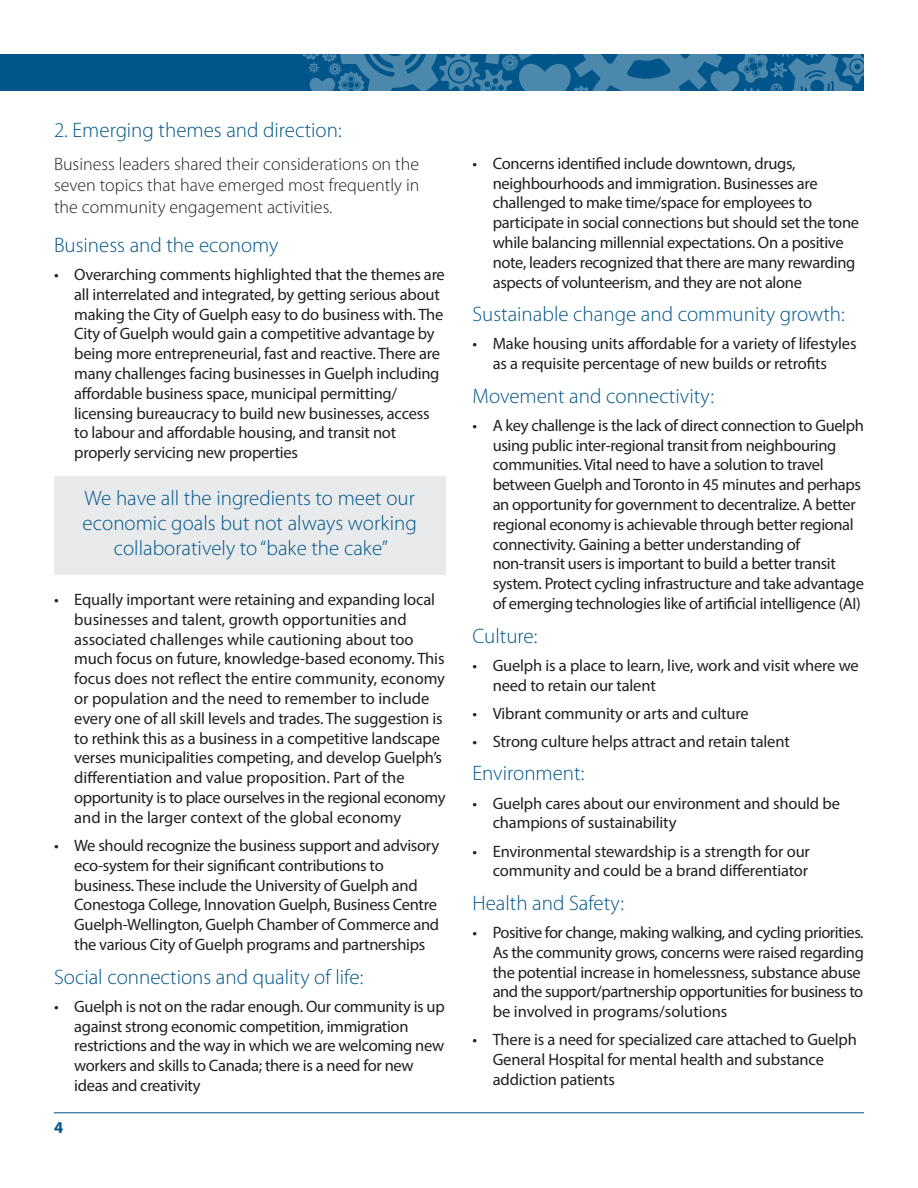
<style>
.page{position:relative;width:918px;height:1188px;background:#fff}
.page>*{position:absolute;margin:0;border:0;box-sizing:border-box;transform-origin:0 0}
.t1{font:300 21px/25.2px "Myriad Pro";color:#00568a;text-align:center}
.t2{font:300 18px/21.6px "Myriad Pro";color:#231f20;text-align:justify}
.t3{font:16.5px/19.8px "Myriad Pro";letter-spacing:-.02em;color:#231f20}
.t4{font:700 16.5px "Myriad Pro";color:#00568a}
</style>
<div class="page">
<hr style="left:54px;top:1112px;width:810px;height:1px;background:#00568a">
<div style="left:0;top:54px;width:864px;height:37px;background:#00568a"></div>
<svg style="left:302px;top:54px;width:562px;height:37px"></svg>
<div style="left:54px;top:476px;width:392px;height:98px;background:#e9eaeb"></div>
<p class="t1" style="left:54px;top:118px;width:289px">2. Emerging themes and direction:</p>
<p class="t2" style="left:54px;top:153px;width:367px">Business leaders shared their considerations on the seven topics that have emerged most frequently in the community engagement activities.</p>
<p class="t1" style="left:54px;top:233px;width:226px">Business and the economy</p>
<p class="t3" style="left:74px;top:264px;width:372px;text-indent:-20px">• Overarching comments highlighted that the themes are all interrelated and integrated, by getting serious about making the City of Guelph easy to do business with. The City of Guelph would gain a competitive advantage by being more entrepreneurial, fast and reactive. There are many challenges facing businesses in Guelph including affordable business space, municipal permitting/ licensing bureaucracy to build new businesses, access to labour and affordable housing, and transit not properly servicing new properties</p>
<p class="t1" style="left:83px;top:485px;width:336px">We have all the ingredients to meet our economic goals but not always working collaboratively to “bake the cake”</p>
<p class="t3" style="left:74px;top:589px;width:373px;text-indent:-20px">• Equally important were retaining and expanding local businesses and talent, growth opportunities and associated challenges while cautioning about too much focus on future, knowledge-based economy. This focus does not reflect the entire community, economy or population and the need to remember to include every one of all skill levels and trades. The suggestion is to rethink this as a business in a competitive landscape verses municipalities competing, and develop Guelph’s differentiation and value proposition. Part of the opportunity is to place ourselves in the regional economy and in the larger context of the global economy</p>
<p class="t3" style="left:74px;top:835px;width:366px;text-indent:-20px">• We should recognize the business support and advisory eco-system for their significant contributions to business. These include the University of Guelph and Conestoga College, Innovation Guelph, Business Centre Guelph-Wellington, Guelph Chamber of Commerce and the various City of Guelph programs and partnerships</p>
<p class="t1" style="left:54px;top:964px;width:311px">Social connections and quality of life:</p>
<p class="t3" style="left:74px;top:996px;width:372px;text-indent:-20px">• Guelph is not on the radar enough. Our community is up against strong economic competition, immigration restrictions and the way in which we are welcoming new workers and skills to Canada; there is a need for new ideas and creativity</p>
<p class="t4" style="left:54px;top:1117px;width:11px">4</p>
<p class="t3" style="left:493px;top:153px;width:368px;text-indent:-20px">• Concerns identified include downtown, drugs, neighbourhoods and immigration. Businesses are challenged to make time/space for employees to participate in social connections but should set the tone while balancing millennial expectations. On a positive note, leaders recognized that there are many rewarding aspects of volunteerism, and they are not alone</p>
<p class="t1" style="left:472px;top:302px;width:374px">Sustainable change and community growth:</p>
<p class="t3" style="left:472px;top:334px;width:386px;text-align:center">• Make housing units affordable for a variety of lifestyles as a requisite percentage of new builds or retrofits</p>
<p class="t1" style="left:472px;top:383px;width:243px">Movement and connectivity:</p>
<p class="t3" style="left:493px;top:415px;width:373px;text-indent:-20px">• A key challenge is the lack of direct connection to Guelph using public inter-regional transit from neighbouring communities. Vital need to have a solution to travel between Guelph and Toronto in 45 minutes and perhaps an opportunity for government to decentralize. A better regional economy is achievable through better regional connectivity. Gaining a better understanding of non-transit users is important to build a better transit system. Protect cycling infrastructure and take advantage of emerging technologies like of artificial intelligence (AI)</p>
<p class="t1" style="left:472px;top:623px;width:66px">Culture:</p>
<p class="t3" style="left:493px;top:655px;width:368px;text-indent:-20px">• Guelph is a place to learn, live, work and visit where we need to retain our talent</p>
<p class="t3" style="left:472px;top:703px;width:278px">• Vibrant community or arts and culture</p>
<p class="t3" style="left:472px;top:731px;width:319px">• Strong culture helps attract and retain talent</p>
<p class="t1" style="left:472px;top:761px;width:113px">Environment:</p>
<p class="t3" style="left:493px;top:793px;width:349px;text-indent:-20px">• Guelph cares about our environment and should be champions of sustainability</p>
<p class="t3" style="left:472px;top:841px;width:339px;text-align:right">• Environmental stewardship is a strength for our community and could be a brand differentiator</p>
<p class="t1" style="left:472px;top:891px;width:153px">Health and Safety:</p>
<p class="t3" style="left:493px;top:922px;width:373px;text-indent:-20px">• Positive for change, making walking, and cycling priorities.<br>As the community grows, concerns were raised regarding the potential increase in homelessness, substance abuse and the support/partnership opportunities for business to be involved in programs/solutions</p>
<p class="t3" style="left:493px;top:1030px;width:366px;text-indent:-20px">• There is a need for specialized care attached to Guelph<br>General Hospital for mental health and substance addiction patients</p>
</div>
